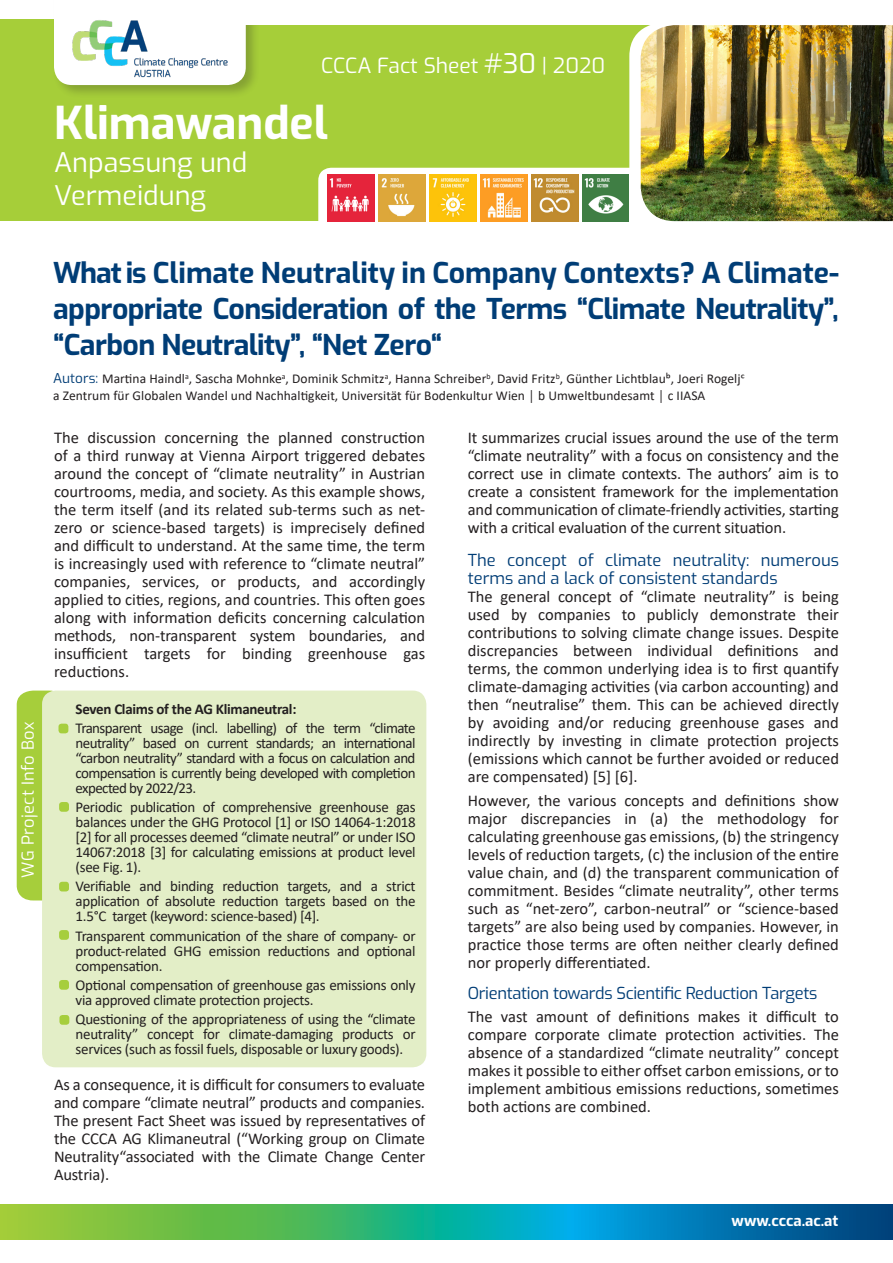
<style>
.page{position:relative;width:893px;height:1263px;background:#fff}
.page>*{position:absolute;margin:0;border:0;box-sizing:border-box;transform-origin:0 0}
.t1{font:700 45px "Exo";color:#fff}
.Überschrift{font:700 28.5px/36px "Exo";letter-spacing:-.02em;color:#003d76}
.Überschrift-2{font:700 28.5px "Exo";color:#003d76}
.Haupt_Untertitel{font:27px "Exo";color:#fff}
.CCCA_Fact{font:21px "Exo";color:#fff}
.Text__ersatz{font:16.5px/18px "Calibri";color:#231f20;text-align:justify}
.Text_a{font:16.5px/18px "Calibri";letter-spacing:-.01em;color:#231f20;text-align:justify}
.Text__ersatz-2{font:16.5px/18px "Exo";color:#003d76}
.Text__ersatz-3{font:16.5px "Exo";letter-spacing:-.02em;color:#003d76}
.kleine_überschrift{font:16.5px "Exo";letter-spacing:.02em;color:#fff}
.liste{font:15px/15px "Calibri";letter-spacing:-.02em;color:#231f20;text-align:justify}
.liste-2{font:700 15px "Calibri";letter-spacing:-.02em;color:#231f20}
.t2{font:700 15px "Exo";color:#fff}
.miniüberschrift{font:13.5px "Calibri";letter-spacing:.005em;color:#231f20}
.s1{font-size:27px}
.s2{font-family:"Exo";color:#003d76}
</style>
<div class="page">
<svg style="left:0;top:1204px;width:893px;height:35px"></svg>
<div style="left:0;top:19px;width:893px;height:202px;background:#a6ce39"></div>
<svg style="left:318px;top:168px;width:311px;height:54px"></svg>
<div style="left:52px;top:0;width:208px;height:99px;background:#231f20;opacity:.25"></div>
<svg style="left:54px;top:0;width:192px;height:85px"></svg>
<svg style="left:629px;top:30px;width:264px;height:192px;fill:#fff"></svg>
<div style="left:246px;top:0;width:647px;height:25px;background:#fff"></div>
<img style="left:641px;top:25px;width:252px;height:196px">
<img style="left:69px;top:19px;width:162px;height:59px">
<img style="left:582px;top:174px;width:47px;height:47px">
<div style="left:17px;top:690px;width:35px;height:210px;background:#a6ce3b"></div>
<div style="left:42px;top:690px;width:384px;height:377px;background:#e3eec7;border-radius:14px"></div>
<div style="left:59px;top:724px;width:9px;height:9px;background:#a6ce3d;border-radius:3px"></div>
<div style="left:59px;top:1015px;width:10px;height:10px;background:#a6ce3d;border-radius:3px"></div>
<img style="left:531px;top:174px;width:47px;height:47px">
<img style="left:327px;top:174px;width:47px;height:47px">
<img style="left:378px;top:174px;width:47px;height:47px">
<img style="left:429px;top:174px;width:47px;height:47px">
<img style="left:480px;top:174px;width:47px;height:47px">
<div style="left:59px;top:802px;width:10px;height:10px;background:#a6ce3d;border-radius:3px"></div>
<div style="left:59px;top:882px;width:10px;height:9px;background:#a6ce3d;border-radius:3px"></div>
<div style="left:59px;top:930px;width:10px;height:10px;background:#a6ce3d;border-radius:3px"></div>
<div style="left:59px;top:980px;width:10px;height:10px;background:#a6ce3d;border-radius:3px"></div>
<p class="CCCA_Fact" style="left:321px;top:50px;width:286px">CCCA Fact Sheet <span class="s1">#30</span> | 2020</p>
<p class="t1" style="left:54px;top:88px;width:275px">Klimawandel</p>
<p class="Haupt_Untertitel" style="left:54px;top:142px;width:195px">Anpassung und</p>
<p class="Haupt_Untertitel" style="left:54px;top:175px;width:154px">Vermeidung</p>
<p class="kleine_überschrift" style="left:16px;top:878px;width:158px;rotate:-90deg">WG Project Info Box</p>
<p class="Überschrift-2" style="left:53px;top:251px;width:787px">What is Climate Neutrality in Company Contexts? A Climate-</p>
<p class="Überschrift" style="left:53px;top:289px;width:787px">appropriate Consideration of the Terms “Climate Neutrality”, “Carbon Neutrality”, “Net Zero“</p>
<p class="miniüberschrift" style="left:53px;top:369px;width:693px"><span class="s2">Autors:</span> Martina Haindl<sup>a</sup>, Sascha Mohnke<sup>a</sup>, Dominik Schmitz<sup>a</sup>, Hanna Schreiber<sup>b</sup>, David Fritz<sup>b</sup>, Günther Lichtblaub, Joeri Rogeljc</p>
<p class="miniüberschrift" style="left:53px;top:386px;width:654px">a Zentrum für Globalen Wandel und Nachhaltigkeit, Universität für Bodenkultur Wien │ b Umweltbundesamt │ c IIASA</p>
<p class="Text_a" style="left:54px;top:428px;width:373px">The discussion concerning the planned construction of a third runway at Vienna Airport triggered debates around the concept of “climate neutrality” in Austrian courtrooms, media, and society. As this example shows, the term itself (and its related sub-terms such as net&shy;zero or science-based targets) is imprecisely defined and difficult to understand. At the same time, the term is increasingly used with reference to “climate neutral” companies, services, or products, and accordingly applied to cities, regions, and countries. This often goes along with information deficits concerning calculation methods, non-transparent system boundaries, and insufficient targets for binding greenhouse gas reductions.</p>
<p class="liste-2" style="left:76px;top:698px;width:222px">Seven Claims of the AG Klimaneutral:</p>
<p class="liste" style="left:76px;top:720px;width:341px">Transparent usage (incl. labelling) of the term “climate neutrality” based on current standards; an international “carbon neutrality” standard with a focus on calculation and compensation is currently being developed with completion expected by 2022/23.</p>
<p class="liste" style="left:76px;top:799px;width:342px">Periodic publication of comprehensive greenhouse gas balances under the GHG Protocol [1] or ISO 14064-1:2018 [2] for all processes deemed “climate neutral” or under ISO 14067:2018 [3] for calculating emissions at product level (see Fig. 1).</p>
<p class="liste" style="left:76px;top:878px;width:341px">Verifiable and binding reduction targets, and a strict application of absolute reduction targets based on the 1.5°C target (keyword: science-based) [4].</p>
<p class="liste" style="left:76px;top:928px;width:341px">Transparent communication of the share of company- or product-related GHG emission reductions and optional compensation.</p>
<p class="liste" style="left:76px;top:977px;width:341px">Optional compensation of greenhouse gas emissions only via approved climate protection projects.</p>
<p class="liste" style="left:76px;top:1011px;width:341px">Questioning of the appropriateness of using the “climate neutrality” concept for climate-damaging products or services (such as fossil fuels, disposable or luxury goods).</p>
<p class="Text_a" style="left:54px;top:1074px;width:373px">As a consequence, it is difficult for consumers to evaluate and compare “climate neutral” products and companies.<br>The present Fact Sheet was issued by representatives of the CCCA AG Klimaneutral (“Working group on Climate Neutrality“associated with the Climate Change Center Austria).</p>
<p class="Text_a" style="left:468px;top:428px;width:373px">It summarizes crucial issues around the use of the term “climate neutrality” with a focus on consistency and the correct use in climate contexts. The authors’ aim is to create a consistent framework for the implementation and communication of climate-friendly activities, starting with a critical evaluation of the current situation.</p>
<p class="Text__ersatz-2" style="left:468px;top:550px;width:373px">The concept of climate neutrality: numerous terms and a lack of consistent standards</p>
<p class="Text__ersatz" style="left:468px;top:587px;width:373px">The general concept of “climate neutrality” is being used by companies to publicly demonstrate their contributions to solving climate change issues. Despite discrepancies between individual definitions and terms, the common underlying idea is to first quantify climate-damaging activities (via carbon accounting) and then “neutralise” them. This can be achieved directly by avoiding and/or reducing greenhouse gases and indirectly by investing in climate protection projects (emissions which cannot be further avoided or reduced are compensated) [5] [6].</p>
<p class="Text__ersatz" style="left:468px;top:791px;width:373px">However, the various concepts and definitions show major discrepancies in (a) the methodology for calculating greenhouse gas emissions, (b) the stringency levels of reduction targets, (c) the inclusion of the entire value chain, and (d) the transparent communication of commitment. Besides “climate neutrality”, other terms such as “net-zero”, carbon-neutral” or “science-based targets” are also being used by companies. However, in practice those terms are often neither clearly defined nor properly differentiated.</p>
<p class="Text__ersatz-3" style="left:468px;top:981px;width:351px">Orientation towards Scientific Reduction Targets</p>
<p class="Text__ersatz" style="left:468px;top:1007px;width:373px">The vast amount of definitions makes it difficult to compare corporate climate protection activities. The absence of a standardized “climate neutrality” concept makes it possible to either offset carbon emissions, or to implement ambitious emissions reductions, sometimes both actions are combined.</p>
<p class="t2" style="left:732px;top:1209px;width:108px">www.ccca.ac.at</p>
</div>
